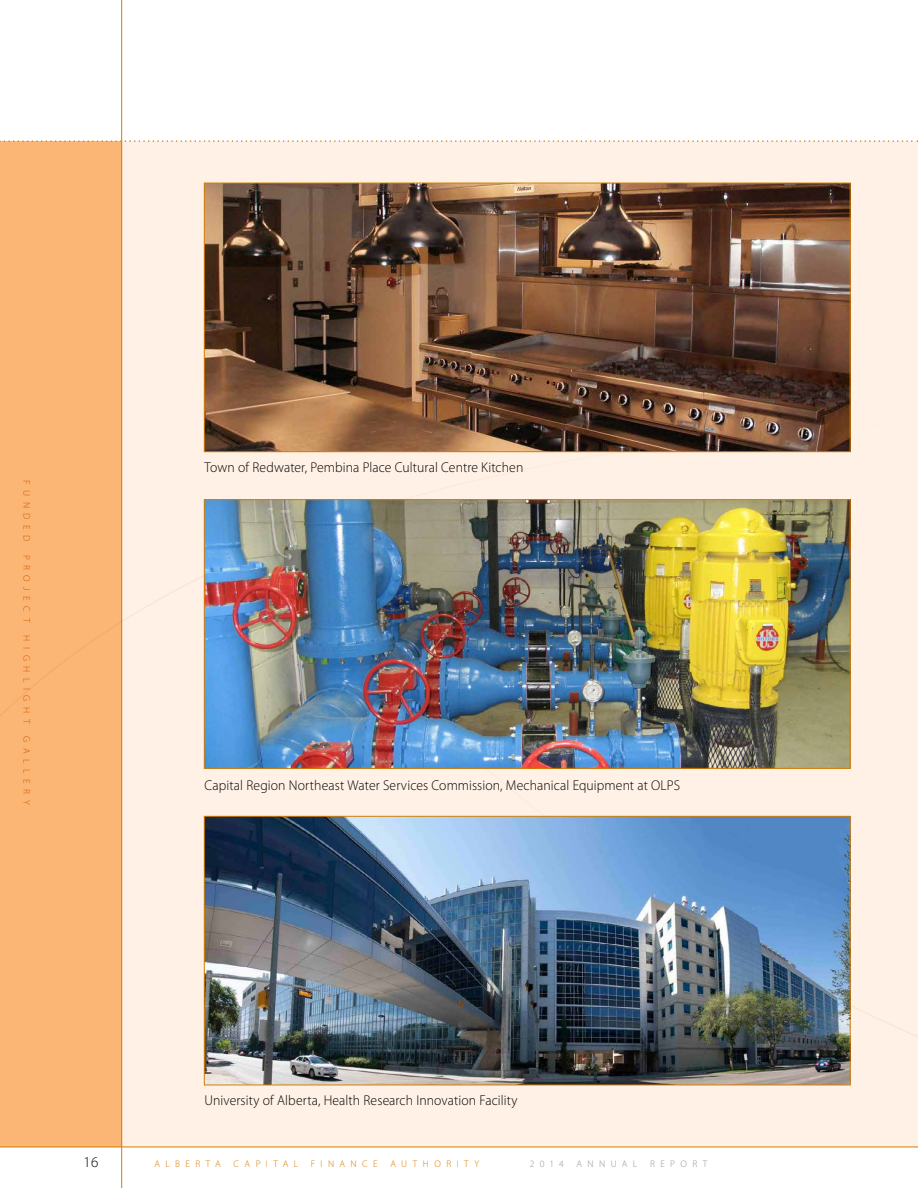
<style>
.page{position:relative;width:918px;height:1188px;background:#fff}
.page>*{position:absolute;margin:0;border:0;box-sizing:border-box;transform-origin:0 0}
.t1{font:300 15px "Myriad Pro";color:#000}
.smaller-text-for-l{font:300 14.25px "Myriad Pro";letter-spacing:.005em;color:#000;scale:.96 1}
.t2{font:300 9.6px "Myriad Pro";letter-spacing:.575em;color:#d57e00}
.t3{font:300 9.6px "Myriad Pro";letter-spacing:.56em;color:#939598}
</style>
<div class="page">
<div style="left:122px;top:142px;width:796px;height:277px;background:#fff1e5"></div>
<div style="left:122px;top:419px;width:796px;height:728px;background:#fff1e5"></div>
<div style="left:0;top:142px;width:121px;height:277px;background:#fbb575"></div>
<div style="left:0;top:419px;width:121px;height:728px;background:#fbb575"></div>
<svg style="left:0;top:140px;width:918px;height:2px"></svg>
<hr style="left:0;top:1147px;width:918px;height:1px;background:#d57e00">
<hr style="left:121px;top:0;width:1px;height:1188px;background:#d57e00">
<img style="left:206px;top:185px;width:642px;height:265px">
<div style="left:204px;top:183px;width:646px;height:269px;border:1px solid #d57e00"></div>
<img style="left:206px;top:501px;width:642px;height:266px">
<div style="left:204px;top:499px;width:646px;height:270px;border:1px solid #d57e00"></div>
<img style="left:206px;top:818px;width:642px;height:265px">
<div style="left:204px;top:816px;width:646px;height:269px;border:1px solid #d57e00"></div>
<p class="t2" style="left:32px;top:480px;width:63px;rotate:90deg">FUNDED</p>
<p class="t2" style="left:32px;top:555px;width:69px;rotate:90deg">PROJECT</p>
<p class="t2" style="left:32px;top:635px;width:90px;rotate:90deg">HIGHLIGHT</p>
<p class="t2" style="left:32px;top:736px;width:70px;rotate:90deg">GALLERY</p>
<p class="smaller-text-for-l" style="left:204px;top:458px;width:334px">Town of Redwater, Pembina Place Cultural Centre Kitchen</p>
<p class="smaller-text-for-l" style="left:204px;top:776px;width:497px">Capital Region Northeast Water Services Commission, Mechanical Equipment at OLPS</p>
<p class="smaller-text-for-l" style="left:204px;top:1092px;width:328px">University of Alberta, Health Research Innovation Facility</p>
<p class="t1" style="left:83px;top:1153px;width:16px">16</p>
<p class="t2" style="left:155px;top:1158px;width:68px">ALBERTA</p>
<p class="t2" style="left:234px;top:1158px;width:66px">CAPITAL</p>
<p class="t2" style="left:311px;top:1158px;width:68px">FINANCE</p>
<p class="t2" style="left:390px;top:1158px;width:91px">AUTHORITY</p>
<p class="t3" style="left:530px;top:1158px;width:36px">2014</p>
<p class="t3" style="left:577px;top:1158px;width:62px">ANNUAL</p>
<p class="t3" style="left:650px;top:1158px;width:59px">REPORT</p>
</div>
